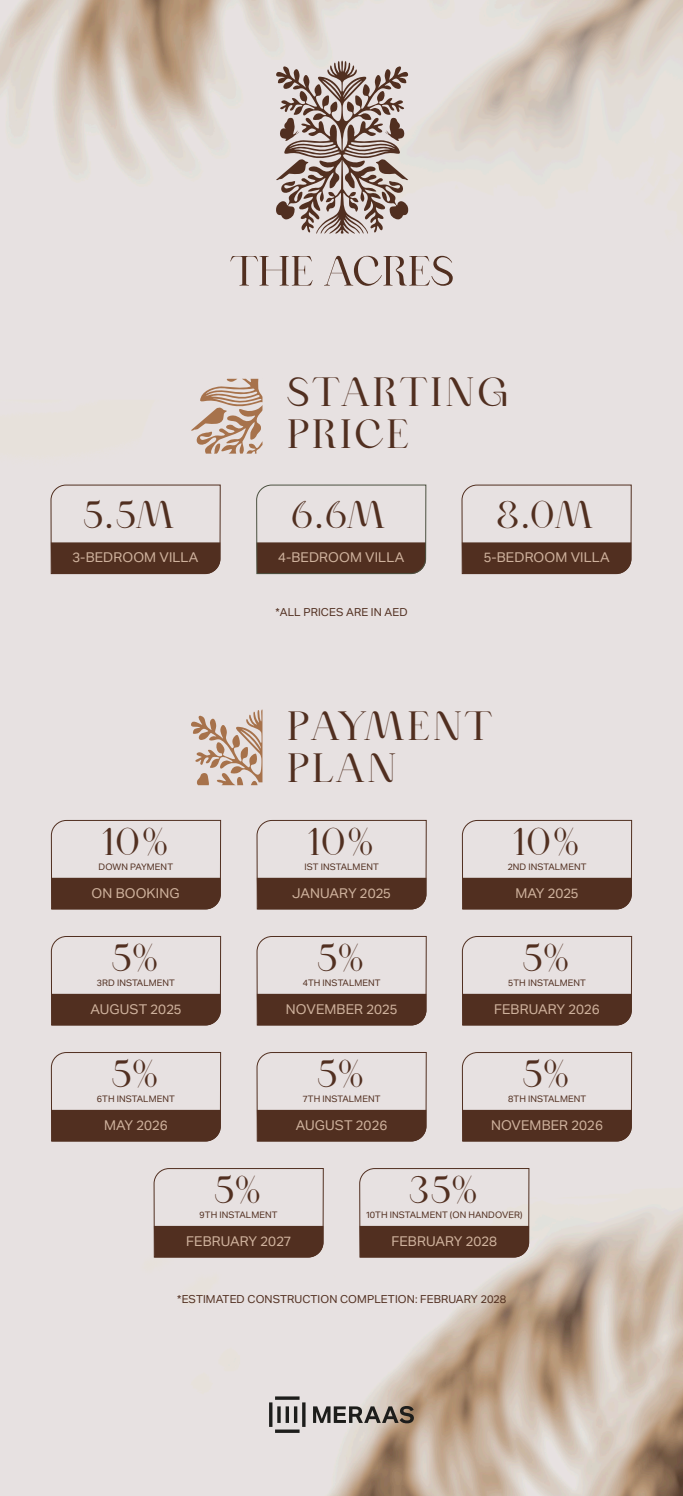
<style>
.page{position:relative;width:683px;height:1496px;background:#fff}
.page>*{position:absolute;margin:0;border:0;box-sizing:border-box;transform-origin:0 0}
.t1{font:37px/41.8px "Kaftan Serif Trial";letter-spacing:.085em;color:#512f20}
.t2{font:35px "Kaftan Serif Trial";letter-spacing:.035em;color:#512f20}
.t3{font:13.5px "Meraas Aktiv";letter-spacing:.01em;color:#cfb29d}
.t4{font:11px "Meraas Aktiv";letter-spacing:.01em;color:#512f20}
.t5{font:9px "Meraas Aktiv";letter-spacing:.01em;color:#512f20}
</style>
<div class="page">
<img style="left:0;top:0;width:683px;height:1496px">
<svg style="left:269px;top:1396px;width:145px;height:36px"></svg>
<svg style="left:190px;top:709px;width:72px;height:76px"></svg>
<svg style="left:275px;top:61px;width:134px;height:173px"></svg>
<svg style="left:230px;top:256px;width:83px;height:29px"></svg>
<svg style="left:324px;top:256px;width:129px;height:30px"></svg>
<svg style="left:191px;top:379px;width:71px;height:76px"></svg>
<svg style="left:256px;top:484px;width:171px;height:90px"></svg>
<svg style="left:50px;top:484px;width:171px;height:90px"></svg>
<svg style="left:461px;top:484px;width:171px;height:90px"></svg>
<svg style="left:256px;top:819px;width:171px;height:91px"></svg>
<svg style="left:50px;top:819px;width:172px;height:91px"></svg>
<svg style="left:461px;top:819px;width:172px;height:91px"></svg>
<svg style="left:256px;top:935px;width:171px;height:91px"></svg>
<svg style="left:50px;top:935px;width:172px;height:91px"></svg>
<svg style="left:461px;top:935px;width:172px;height:91px"></svg>
<svg style="left:256px;top:1051px;width:171px;height:91px"></svg>
<svg style="left:50px;top:1051px;width:172px;height:91px"></svg>
<svg style="left:461px;top:1051px;width:172px;height:91px"></svg>
<svg style="left:359px;top:1167px;width:171px;height:91px"></svg>
<svg style="left:153px;top:1167px;width:171px;height:91px"></svg>
<h1 class="t1" style="left:287px;top:374px;width:223px">STARTING<br>PRICE</h1>
<h2 class="t2" style="left:83px;top:492px;width:92px">5.5M</h2>
<h2 class="t2" style="left:291px;top:492px;width:95px">6.6M</h2>
<h2 class="t2" style="left:497px;top:492px;width:98px">8.0M</h2>
<p class="t3" style="left:72px;top:547px;width:128px">3-BEDROOM VILLA</p>
<p class="t3" style="left:278px;top:547px;width:128px">4-BEDROOM VILLA</p>
<p class="t3" style="left:484px;top:547px;width:127px">5-BEDROOM VILLA</p>
<p class="t4" style="left:275px;top:604px;width:134px">*ALL PRICES ARE IN AED</p>
<h1 class="t1" style="left:287px;top:707px;width:206px">PAYMENT<br>PLAN</h1>
<h2 class="t2" style="left:102px;top:819px;width:70px">10%</h2>
<h2 class="t2" style="left:513px;top:819px;width:70px">10%</h2>
<h2 class="t2" style="left:307px;top:819px;width:70px">10%</h2>
<p class="t5" style="left:99px;top:860px;width:76px">DOWN PAYMENT</p>
<p class="t5" style="left:305px;top:860px;width:76px">IST INSTALMENT</p>
<p class="t5" style="left:508px;top:860px;width:80px">2ND INSTALMENT</p>
<p class="t3" style="left:92px;top:882px;width:90px">ON BOOKING</p>
<p class="t3" style="left:292px;top:882px;width:100px">JANUARY 2025</p>
<p class="t3" style="left:515px;top:882px;width:65px">MAY 2025</p>
<h2 class="t2" style="left:112px;top:935px;width:50px">5%</h2>
<p class="t5" style="left:97px;top:976px;width:80px">3RD INSTALMENT</p>
<h2 class="t2" style="left:317px;top:935px;width:50px">5%</h2>
<p class="t5" style="left:303px;top:976px;width:79px">4TH INSTALMENT</p>
<h2 class="t2" style="left:523px;top:935px;width:50px">5%</h2>
<p class="t5" style="left:508px;top:976px;width:79px">5TH INSTALMENT</p>
<p class="t3" style="left:91px;top:998px;width:92px">AUGUST 2025</p>
<p class="t3" style="left:286px;top:998px;width:113px">NOVEMBER 2025</p>
<p class="t3" style="left:494px;top:998px;width:107px">FEBRUARY 2026</p>
<h2 class="t2" style="left:112px;top:1051px;width:50px">5%</h2>
<p class="t5" style="left:97px;top:1092px;width:79px">6TH INSTALMENT</p>
<h2 class="t2" style="left:317px;top:1051px;width:50px">5%</h2>
<p class="t5" style="left:303px;top:1092px;width:79px">7TH INSTALMENT</p>
<h2 class="t2" style="left:523px;top:1051px;width:50px">5%</h2>
<p class="t5" style="left:508px;top:1092px;width:79px">8TH INSTALMENT</p>
<p class="t3" style="left:104px;top:1114px;width:65px">MAY 2026</p>
<p class="t3" style="left:296px;top:1114px;width:93px">AUGUST 2026</p>
<p class="t3" style="left:491px;top:1114px;width:114px">NOVEMBER 2026</p>
<h2 class="t2" style="left:214px;top:1167px;width:50px">5%</h2>
<p class="t5" style="left:200px;top:1208px;width:79px">9TH INSTALMENT</p>
<h2 class="t2" style="left:409px;top:1167px;width:73px">35%</h2>
<p class="t5" style="left:366px;top:1208px;width:158px">10TH INSTALMENT (ON HANDOVER)</p>
<p class="t3" style="left:186px;top:1230px;width:106px">FEBRUARY 2027</p>
<p class="t3" style="left:391px;top:1230px;width:107px">FEBRUARY 2028</p>
<p class="t4" style="left:177px;top:1290px;width:331px">*ESTIMATED CONSTRUCTION COMPLETION: FEBRUARY 2028</p>
</div>
